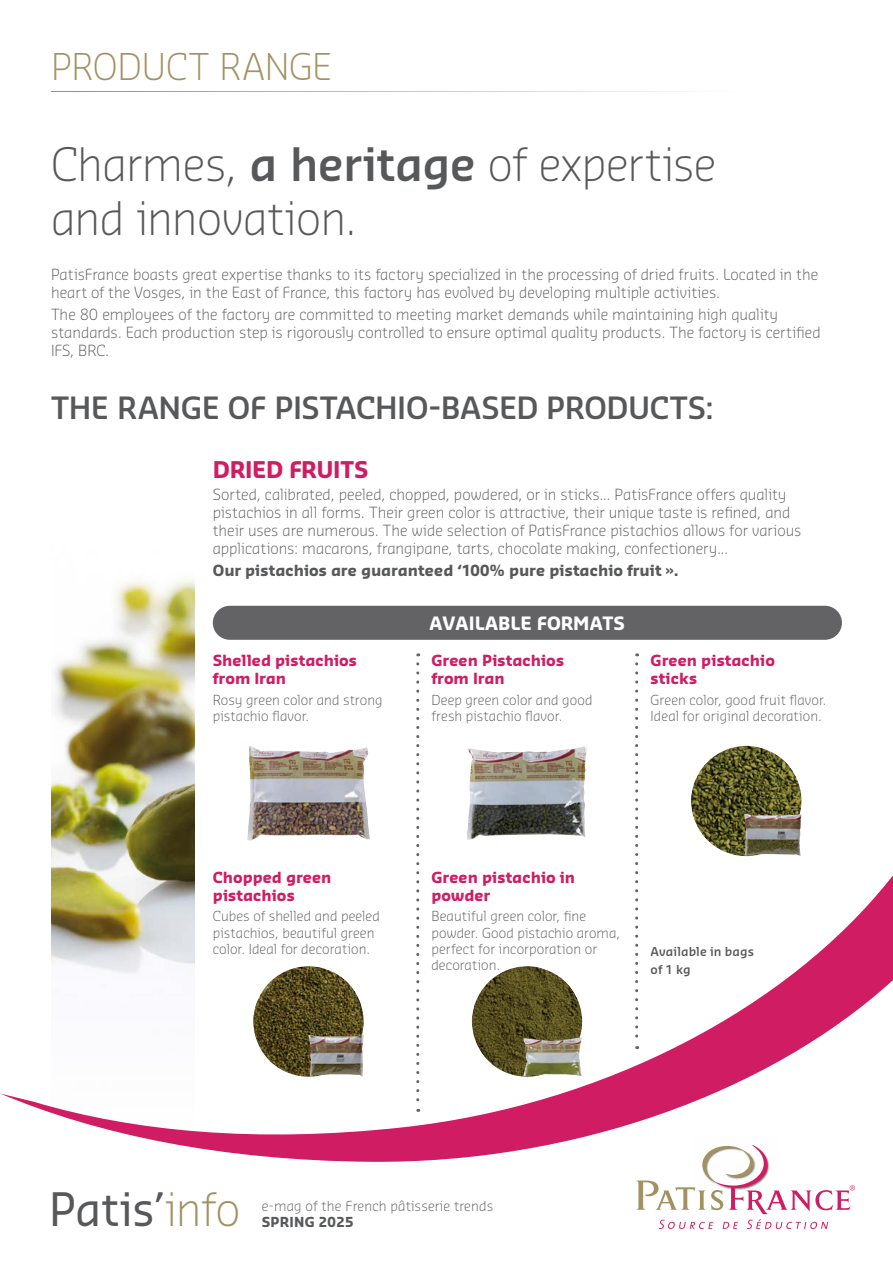
<style>
.page{position:relative;width:893px;height:1263px;background:#fff}
.page>*{position:absolute;margin:0;border:0;box-sizing:border-box;transform-origin:0 0}
.t1{font:300 45px/54px "Sansa Std";letter-spacing:-.015em;color:#57585a}
.t2{font:45px "Sansa Std";letter-spacing:-.02em;color:#57585a}
.t3{font:300 36px "Sansa Std";letter-spacing:-.005em;color:#a29161}
.t4{font:600 30px "Sansa Std";letter-spacing:-.015em;color:#57585a}
.t5{font:700 22.5px "Sansa Std";letter-spacing:-.015em;color:#d01c62}
.t6{font:700 18px "Sansa Std";color:#fff}
.t7{font:300 15px/18px "Sansa Std";color:#57585a}
.t8{font:700 15px/18px "Sansa Std";color:#d01c62}
.t9{font:700 15px "Sansa Std";letter-spacing:.005em;color:#57585a}
.t10{font:300 13.5px/16.2px "Sansa Std";letter-spacing:.005em;color:#57585a}
.t11{font:700 13.5px "Sansa Std";letter-spacing:.02em;color:#57585a}
.t12{font:600 12px "Sansa Std";letter-spacing:.01em;color:#57585a}
.s1{font-weight:600}
.s2{font-weight:300;color:#a29161}
</style>
<div class="page">
<img style="left:51px;top:578px;width:144px;height:283px">
<svg style="left:636px;top:1163px;width:219px;height:66px"></svg>
<svg style="left:0;top:861px;width:893px;height:302px"></svg>
<svg style="left:416px;top:664px;width:3px;height:448px"></svg>
<svg style="left:635px;top:664px;width:3px;height:385px"></svg>
<div style="left:213px;top:606px;width:629px;height:34px;background:#636366;border-radius:17px"></div>
<img style="left:467px;top:746px;width:120px;height:93px">
<img style="left:247px;top:746px;width:123px;height:94px">
<img style="left:691px;top:746px;width:110px;height:110px">
<img style="left:744px;top:814px;width:57px;height:42px">
<img style="left:472px;top:966px;width:110px;height:111px">
<img style="left:523px;top:1037px;width:59px;height:39px">
<img style="left:253px;top:966px;width:111px;height:111px">
<img style="left:308px;top:1034px;width:56px;height:43px">
<hr style="left:51px;top:91px;width:791px;height:1px;background:#a29161">
<p class="t3" style="left:51px;top:43px;width:283px">PRODUCT RANGE</p>
<p class="t1" style="left:51px;top:135px;width:667px">Charmes, <span class="s1">a heritage</span> of expertise and innovation.</p>
<p class="t7" style="left:51px;top:264px;width:769px">PatisFrance boasts great expertise thanks to its factory specialized in the processing of dried fruits. Located in the heart of the Vosges, in the East of France, this factory has evolved by developing multiple activities.</p>
<p class="t7" style="left:51px;top:305px;width:771px">The 80 employees of the factory are committed to meeting market demands while maintaining high quality standards. Each production step is rigorously controlled to ensure optimal quality products. The factory is certified<br>IFS, BRC.</p>
<p class="t4" style="left:51px;top:388px;width:665px">THE RANGE OF PISTACHIO-BASED PRODUCTS:</p>
<p class="t5" style="left:213px;top:454px;width:157px">DRIED FRUITS</p>
<p class="t7" style="left:213px;top:484px;width:590px">Sorted, calibrated, peeled, chopped, powdered, or in sticks... PatisFrance offers quality pistachios in all forms. Their green color is attractive, their unique taste is refined, and their uses are numerous. The wide selection of PatisFrance pistachios allows for various applications: macarons, frangipane, tarts, chocolate making, confectionery...</p>
<p class="t9" style="left:213px;top:561px;width:467px">Our pistachios are guaranteed ‘100% pure pistachio fruit ».</p>
<p class="t8" style="left:213px;top:651px;width:146px">Shelled pistachios from Iran</p>
<p class="t10" style="left:213px;top:691px;width:171px">Rosy green color and strong pistachio flavor.</p>
<p class="t6" style="left:429px;top:611px;width:197px">AVAILABLE FORMATS</p>
<p class="t8" style="left:431px;top:651px;width:134px">Green Pistachios from Iran</p>
<p class="t10" style="left:431px;top:691px;width:163px">Deep green color and good fresh pistachio flavor.</p>
<p class="t8" style="left:651px;top:651px;width:126px">Green pistachio sticks</p>
<p class="t10" style="left:651px;top:691px;width:178px">Green color, good fruit flavor.<br>Ideal for original decoration.</p>
<p class="t8" style="left:213px;top:867px;width:120px">Chopped green pistachios</p>
<p class="t10" style="left:213px;top:907px;width:169px">Cubes of shelled and peeled pistachios, beautiful green color. Ideal for decoration.</p>
<p class="t8" style="left:431px;top:867px;width:145px">Green pistachio in powder</p>
<p class="t10" style="left:431px;top:907px;width:190px">Beautiful green color, fine powder. Good pistachio aroma, perfect for incorporation or decoration.</p>
<p class="t12" style="left:651px;top:943px;width:105px">Available in bags</p>
<p class="t12" style="left:651px;top:962px;width:42px">of 1 kg</p>
<p class="t2" style="left:49px;top:1180px;width:193px">Patis’<span class="s2">info</span></p>
<p class="t10" style="left:262px;top:1197px;width:233px">e-mag of the French pâtisserie trends</p>
<p class="t11" style="left:262px;top:1213px;width:93px">SPRING 2025</p>
</div>
